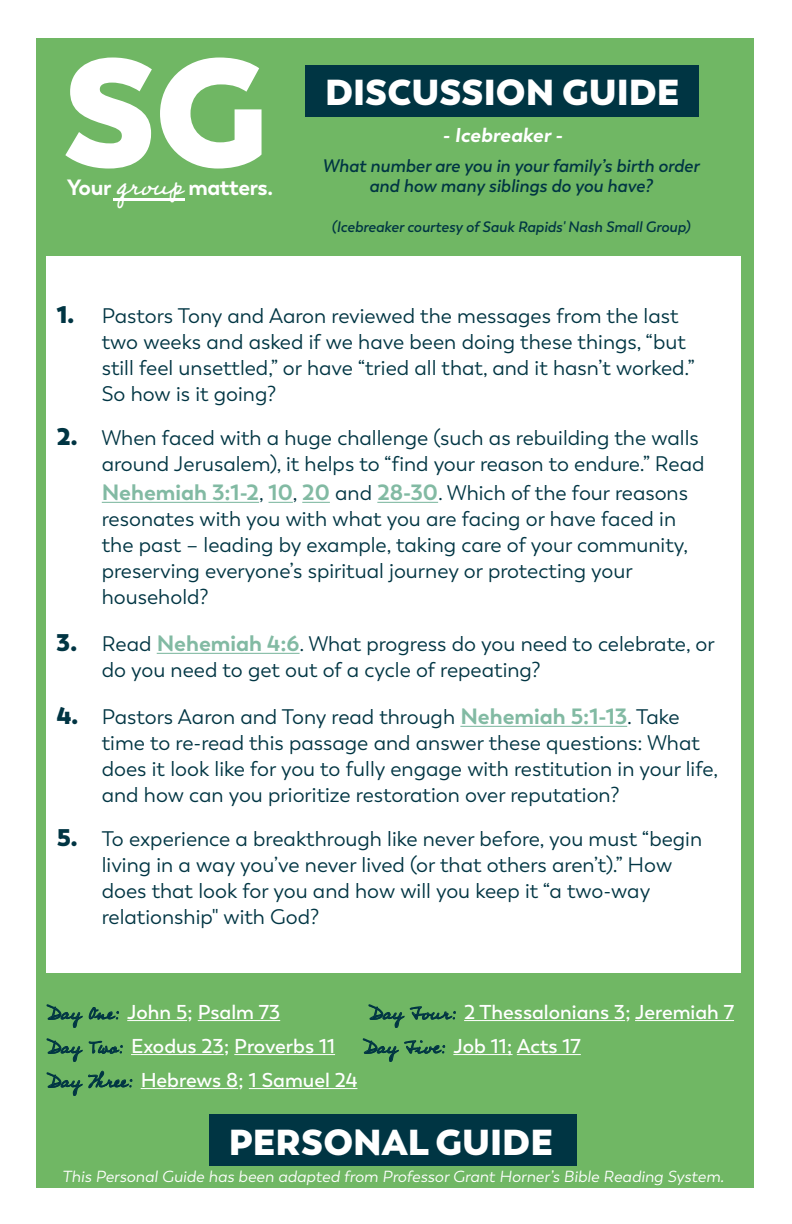
<style>
.page{position:relative;width:792px;height:1224px;background:#fff}
.page>*{position:absolute;margin:0;border:0;box-sizing:border-box;transform-origin:0 0}
.t1{font:800 154px "Trenda";color:#fff}
.t2{font:800 36px "Trenda";color:#fff}
.t3{font:32px "Professor";color:#fff}
.t4{font:700 22px "Trenda";letter-spacing:-.02em;color:#fff}
.t5{font:21px/26px "Trenda";color:#003543}
.t6{font:600 20px "Trenda";color:#fff}
.t7{font:700 20px "Trenda";color:#fff}
.t8{font:italic 600 18px/20px "Trenda";color:#003543;text-align:center}
.t9{font:16px "Trenda";color:#fff}
.t10{font:italic 600 15px "Trenda";color:#003543}
.s1{font-weight:800;font-size:24px}
.s2{font-weight:700;font-size:22px;color:#82baa3}
.s3{font-family:"Professor";font-weight:400;font-size:22px;color:#003543}
.s4{font-size:16.8px}
</style>
<div class="page">
<div style="left:36px;top:38px;width:718px;height:1150px;background:#70b764"></div>
<div style="left:306px;top:65px;width:393px;height:52px;background:#003543"></div>
<div style="left:46px;top:256px;width:694px;height:717px;background:#fff"></div>
<div style="left:209px;top:1114px;width:368px;height:52px;background:#003543"></div>
<hr style="left:102px;top:502px;width:157px;height:1px;background:#82baa3">
<svg style="left:269px;top:502px;width:24px;height:1px"></svg>
<svg style="left:302px;top:502px;width:28px;height:1px"></svg>
<hr style="left:377px;top:502px;width:61px;height:1px;background:#82baa3">
<hr style="left:157px;top:653px;width:143px;height:1px;background:#82baa3">
<hr style="left:460px;top:726px;width:167px;height:1px;background:#82baa3">
<hr style="left:113px;top:198px;width:72px;height:2px;background:#fff">
<hr style="left:127px;top:1020px;width:60px;height:1px;background:#fff">
<hr style="left:198px;top:1020px;width:82px;height:1px;background:#fff">
<hr style="left:464px;top:1020px;width:161px;height:1px;background:#fff">
<hr style="left:635px;top:1020px;width:99px;height:1px;background:#fff">
<hr style="left:131px;top:1054px;width:93px;height:1px;background:#fff">
<hr style="left:234px;top:1054px;width:101px;height:1px;background:#fff">
<hr style="left:453px;top:1054px;width:60px;height:1px;background:#fff">
<hr style="left:517px;top:1054px;width:64px;height:1px;background:#fff">
<hr style="left:141px;top:1088px;width:97px;height:1px;background:#fff">
<hr style="left:249px;top:1088px;width:108px;height:1px;background:#fff">
<p class="t1" style="left:63px;top:13px;width:208px">SG</p>
<p class="t4" style="left:67px;top:174px;width:46px">Your</p>
<p class="t3" style="left:116px;top:165px;width:69px">group</p>
<p class="t4" style="left:188px;top:174px;width:86px">matters.</p>
<p class="t2" style="left:325px;top:69px;width:356px">DISCUSSION GUIDE</p>
<p class="t7" style="left:442px;top:123px;width:125px">- Icebreaker -</p>
<p class="t8" style="left:323px;top:156px;width:378px">What number are you in your family’s birth order and how many siblings do you have?</p>
<p class="t10" style="left:332px;top:217px;width:360px">(Icebreaker courtesy of Sauk Rapids' Nash Small Group)</p>
<p class="t5" style="left:102px;top:303px;width:595px;text-indent:-45px"><span class="s1">1.</span> Pastors Tony and Aaron reviewed the messages from the last two weeks and asked if we have been doing these things, “but still feel unsettled,” or have “tried all that, and it hasn’t worked.” So how is it going?</p>
<p class="t5" style="left:57px;top:425px;width:649px;text-align:right"><span class="s1">2.</span> When faced with a huge challenge (such as rebuilding the walls around Jerusalem), it helps to “find your reason to endure.” Read</p>
<p class="t5" style="left:102px;top:480px;width:588px"><span class="s2">Nehemiah 3:1-2</span>, <span class="s2">10</span>, <span class="s2">20</span> and <span class="s2">28-30</span>. Which of the four reasons resonates with you with what you are facing or have faced in the past – leading by example, taking care of your community, preserving everyone’s spiritual journey or protecting your household?</p>
<p class="t5" style="left:102px;top:631px;width:615px;text-indent:-45px"><span class="s1">3.</span> Read <span class="s2">Nehemiah 4:6</span>. What progress do you need to celebrate, or do you need to get out of a cycle of repeating?</p>
<p class="t5" style="left:102px;top:704px;width:618px;text-indent:-45px"><span class="s1">4.</span> Pastors Aaron and Tony read through <span class="s2">Nehemiah 5:1-13</span>. Take time to re-read this passage and answer these questions: What does it look like for you to fully engage with restitution in your life, and how can you prioritize restoration over reputation?</p>
<p class="t5" style="left:102px;top:826px;width:602px;text-indent:-45px"><span class="s1">5.</span> To experience a breakthrough like never before, you must “begin living in a way you’ve never lived (or that others aren’t).” How does that look for you and how will you keep it “a two-way relationship" with God?</p>
<p class="t6" style="left:48px;top:1000px;width:234px"><span class="s3">Day One:</span> John 5; Psalm 73</p>
<p class="t6" style="left:370px;top:1000px;width:366px"><span class="s3">Day Four:</span> 2 Thessalonians 3; Jeremiah 7</p>
<p class="t6" style="left:48px;top:1034px;width:289px"><span class="s3">Day Two:</span> Exodus 23; Proverbs 11</p>
<p class="t6" style="left:364px;top:1034px;width:218px"><span class="s3">Day Five:</span> Job 11; Acts 17</p>
<p class="t6" style="left:48px;top:1068px;width:311px"><span class="s3">Day Three:</span> Hebrews 8; 1 Samuel 24</p>
<h2 class="t2" style="left:229px;top:1118px;width:326px">PERSONAL GUIDE</h2>
<p class="t9" style="left:62px;top:1167px;width:666px">This Personal Guide has been adapted from Professor Grant Horner’s Bible Reading System<span class="s4">.</span></p>
</div>
